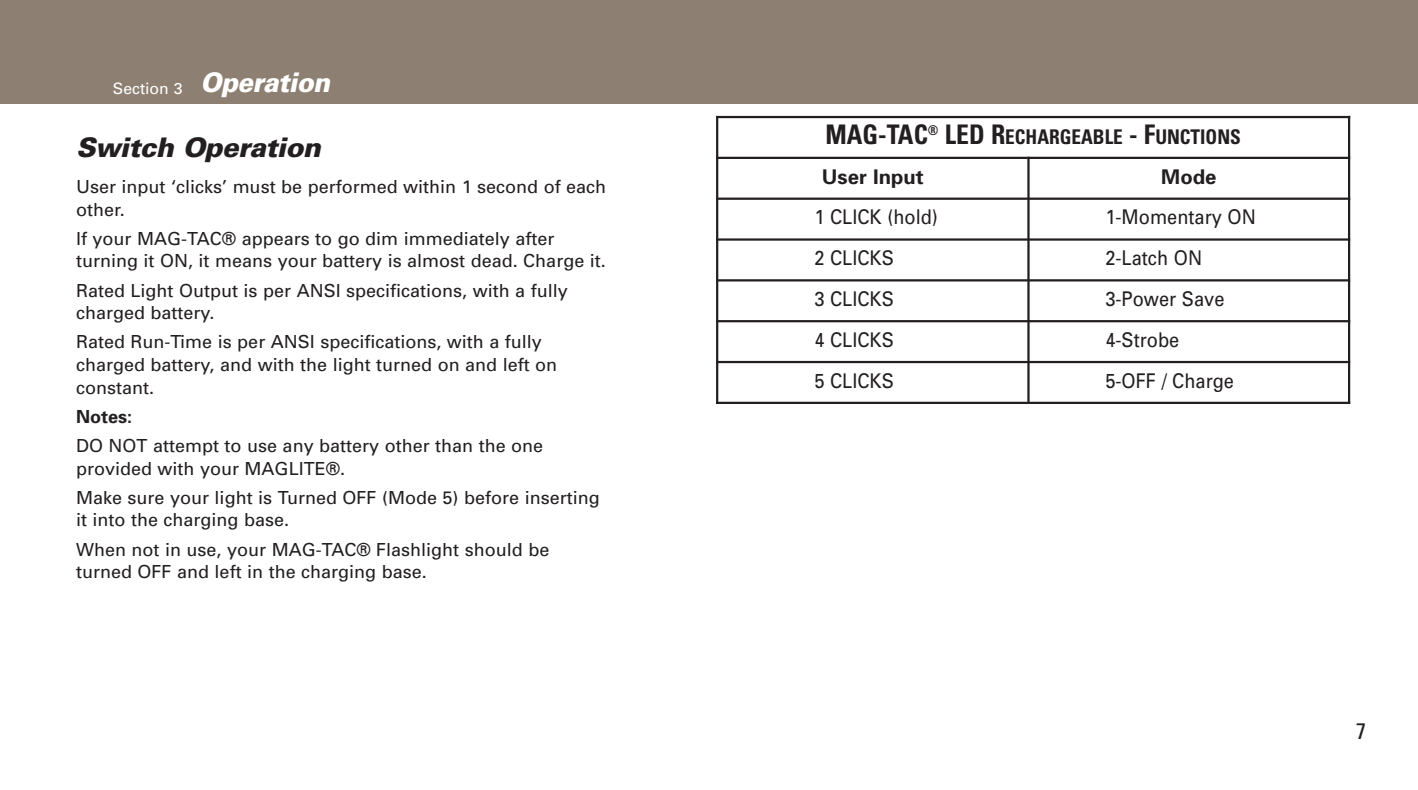
<style>
.page{position:relative;width:1418px;height:790px;background:#fff}
.page>*{position:absolute;margin:0;border:0;box-sizing:border-box;transform-origin:0 0}
.t1{font:italic 900 27px "Univers";letter-spacing:-.02em;color:#231f20}
.t2{font:italic 900 27px "Univers";letter-spacing:-.02em;color:#fff;scale:.94 1}
.t3{font:condensed 22.5px "Univers";color:#231f20}
.t4{font:20.25px "Univers";color:#231f20;scale:.9 1}
.t5{font:700 condensed 20.25px/39.4px "Univers";color:#231f20;scale:.95 1}
.t6{font:700 20.25px "Univers";color:#231f20}
.t7{font:18px/22.5px "Univers";color:#231f20}
.t8{font:700 18px "Univers";color:#231f20}
.t9{font:15.75px "Univers";color:#fff}
.s1{font-size:27px}
.s2{font-stretch:normal}
</style>
<div class="page">
<div style="left:0;top:0;width:101px;height:104px;background:#8d8072"></div>
<div style="left:20px;top:0;width:1398px;height:104px;background:#8d8072"></div>
<hr style="left:716px;top:116px;width:2px;height:288px;background:#231f20">
<hr style="left:1027px;top:157px;width:2px;height:247px;background:#231f20">
<hr style="left:1348px;top:116px;width:2px;height:288px;background:#231f20">
<hr style="left:716px;top:116px;width:634px;height:2px;background:#231f20">
<hr style="left:716px;top:157px;width:634px;height:2px;background:#231f20">
<hr style="left:716px;top:198px;width:634px;height:2px;background:#231f20">
<hr style="left:716px;top:238px;width:634px;height:3px;background:#231f20">
<hr style="left:716px;top:279px;width:634px;height:2px;background:#231f20">
<hr style="left:716px;top:320px;width:634px;height:2px;background:#231f20">
<hr style="left:716px;top:361px;width:634px;height:2px;background:#231f20">
<hr style="left:716px;top:402px;width:634px;height:2px;background:#231f20">
<h1 class="t2" style="left:200px;top:73px;width:139px">Operation</h1>
<h1 class="t1" style="left:76px;top:138px;width:246px">Switch Operation</h1>
<p class="t7" style="left:76px;top:177px;width:532px">User input ‘clicks’ must be performed within 1 second of each other.</p>
<p class="t7" style="left:76px;top:229px;width:531px">If your MAG-TAC® appears to go dim immediately after turning it ON, it means your battery is almost dead. Charge it.</p>
<p class="t7" style="left:76px;top:281px;width:493px">Rated Light Output is per ANSI specifications, with a fully charged battery.</p>
<p class="t7" style="left:76px;top:332px;width:483px">Rated Run-Time is per ANSI specifications, with a fully charged battery, and with the light turned on and left on constant.</p>
<p class="t8" style="left:76px;top:410px;width:58px">Notes:</p>
<p class="t7" style="left:76px;top:436px;width:469px">DO NOT attempt to use any battery other than the one provided with your MAGLITE®.</p>
<p class="t7" style="left:76px;top:488px;width:525px">Make sure your light is Turned OFF (Mode 5) before inserting it into the charging base.</p>
<p class="t7" style="left:76px;top:539px;width:475px">When not in use, your MAG-TAC® Flashlight should be turned OFF and left in the charging base.</p>
<p class="t9" style="left:113px;top:83px;width:71px">Section 3</p>
<p class="t5" style="left:822px;top:119px;width:442px"><span class="s1">MAG-TAC</span><sup>®</sup> <span class="s1">LED R</span>ECHARGEABLE <span class="s1">- F</span>UNCTIONS<br><span class="s2">User Input</span></p>
<p class="t6" style="left:1161px;top:169px;width:57px">Mode</p>
<p class="t4" style="left:814px;top:210px;width:139px">1 CLICK (hold)</p>
<p class="t4" style="left:1105px;top:210px;width:169px">1-Momentary ON</p>
<p class="t4" style="left:814px;top:251px;width:90px">2 CLICKS</p>
<p class="t4" style="left:1105px;top:251px;width:109px">2-Latch ON</p>
<p class="t4" style="left:814px;top:291px;width:90px">3 CLICKS</p>
<p class="t4" style="left:1105px;top:291px;width:134px">3-Power Save</p>
<p class="t4" style="left:814px;top:332px;width:90px">4 CLICKS</p>
<p class="t4" style="left:1105px;top:332px;width:84px">4-Strobe</p>
<p class="t4" style="left:814px;top:373px;width:90px">5 CLICKS</p>
<p class="t4" style="left:1105px;top:373px;width:144px">5-OFF / Charge</p>
<p class="t3" style="left:1356px;top:723px;width:11px">7</p>
</div>
